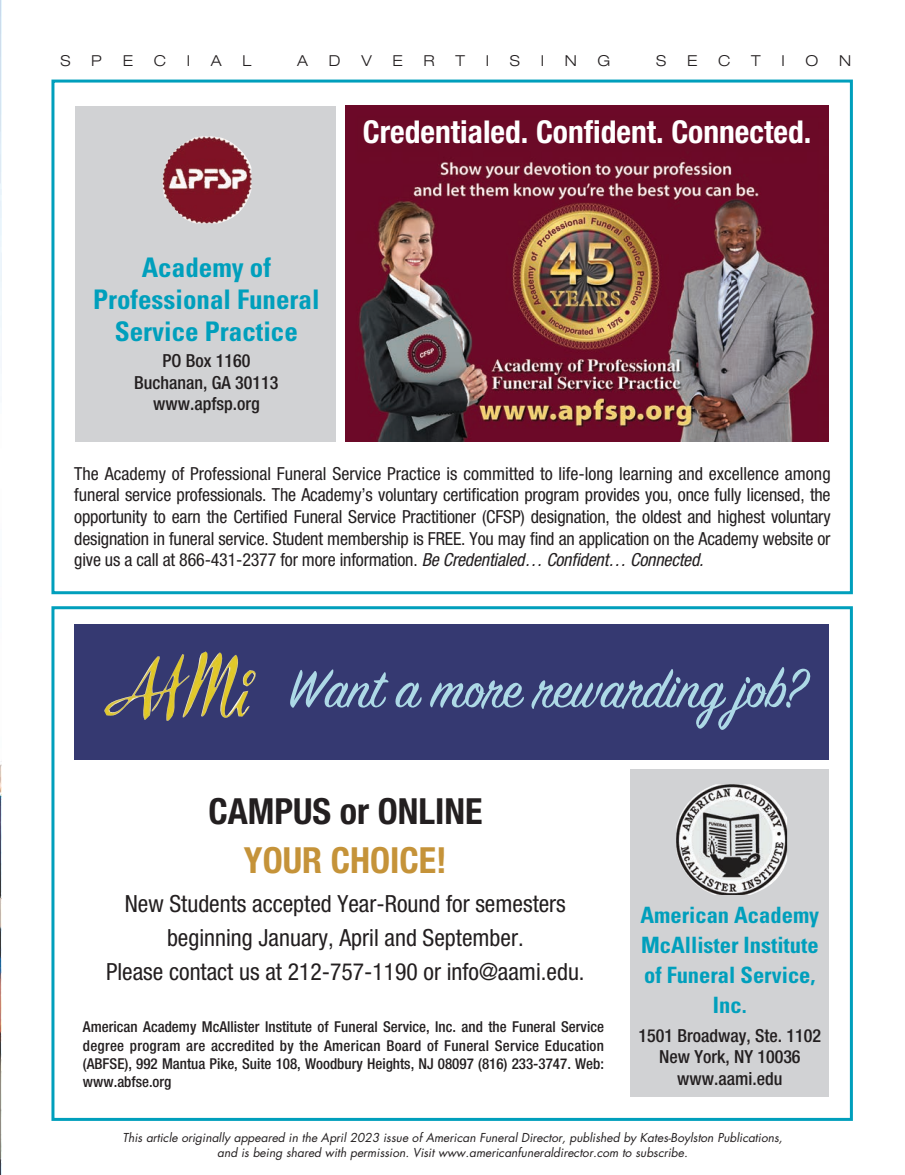
<style>
.page{position:relative;width:905px;height:1175px;background:#fff}
.page>*{position:absolute;margin:0;border:0;box-sizing:border-box;transform-origin:0 0}
.t1{font:60px "Sign Painter House Script";letter-spacing:-.005em;color:#add9e6}
.t2{font:700 condensed 36px "Helvetica Neue LT Std";color:#231f20}
.t3{font:700 condensed 36px "Helvetica Neue LT Std";color:#c59339}
.t4{font:700 condensed 31.5px "Helvetica Neue LT Std";color:#fff}
.t5{font:700 condensed 27px "Univers LT Std";color:#009fbc}
.t6{font:condensed 23.7px "Helvetica Neue LT Std";color:#231f20}
.t7{font:700 condensed 22.5px/30px "Univers LT Std";color:#009fbc;text-align:center}
.t8{font:condensed 18px/21.6px "Helvetica Neue LT Std";letter-spacing:-.01em;color:#231f20;text-align:justify}
.t9{font:500 condensed 18px "Helvetica Neue LT Std";color:#231f20}
.t10{font:300 expanded 15.15px "Helvetica Neue LT Std";color:#231f20}
.t11{font:500 condensed 15px/18px "Helvetica Neue LT Std";color:#231f20;text-align:justify}
.t12{font:italic 12px/14.4px "Futura Std";color:#231f20;text-align:center}
.s1{font-style:italic}
</style>
<div class="page">
<img style="left:0;top:0;width:1px;height:1174px">
<div style="left:51px;top:606px;width:801px;height:514px;border:3px solid #009fbc"></div>
<div style="left:630px;top:769px;width:198px;height:328px;background:#d1d2d4"></div>
<img style="left:676px;top:784px;width:111px;height:111px">
<div style="left:74px;top:624px;width:754px;height:135px;background:#353971"></div>
<img style="left:104px;top:651px;width:152px;height:70px">
<div style="left:51px;top:80px;width:801px;height:514px;border:3px solid #009fbc"></div>
<div style="left:75px;top:106px;width:260px;height:336px;background:#d1d2d4"></div>
<img style="left:162px;top:136px;width:89px;height:87px">
<img style="left:346px;top:105px;width:482px;height:336px">
<p class="t10" style="left:60px;top:52px;width:12px">S</p>
<p class="t10" style="left:91px;top:52px;width:12px">P</p>
<p class="t10" style="left:123px;top:52px;width:12px">E</p>
<p class="t10" style="left:154px;top:52px;width:14px">C</p>
<p class="t10" style="left:187px;top:52px;width:5px">I</p>
<p class="t10" style="left:211px;top:52px;width:12px">A</p>
<p class="t10" style="left:242px;top:52px;width:10px">L</p>
<p class="t10" style="left:297px;top:52px;width:12px">A</p>
<p class="t10" style="left:329px;top:52px;width:13px">D</p>
<p class="t10" style="left:361px;top:52px;width:12px">V</p>
<p class="t10" style="left:392px;top:52px;width:12px">E</p>
<p class="t10" style="left:423px;top:52px;width:13px">R</p>
<p class="t10" style="left:455px;top:52px;width:11px">T</p>
<p class="t10" style="left:486px;top:52px;width:5px">I</p>
<p class="t10" style="left:510px;top:52px;width:12px">S</p>
<p class="t10" style="left:540px;top:52px;width:5px">I</p>
<p class="t10" style="left:565px;top:52px;width:14px">N</p>
<p class="t10" style="left:597px;top:52px;width:14px">G</p>
<p class="t10" style="left:656px;top:52px;width:12px">S</p>
<p class="t10" style="left:687px;top:52px;width:12px">E</p>
<p class="t10" style="left:718px;top:52px;width:14px">C</p>
<p class="t10" style="left:751px;top:52px;width:11px">T</p>
<p class="t10" style="left:781px;top:52px;width:5px">I</p>
<p class="t10" style="left:805px;top:52px;width:14px">O</p>
<p class="t10" style="left:839px;top:52px;width:14px">N</p>
<p class="t5" style="left:142px;top:256px;width:130px">Academy of</p>
<p class="t5" style="left:93px;top:289px;width:228px">Professional Funeral</p>
<p class="t5" style="left:115px;top:321px;width:185px">Service Practice</p>
<p class="t9" style="left:162px;top:354px;width:89px">PO Box 1160</p>
<p class="t9" style="left:134px;top:376px;width:146px">Buchanan, GA 30113</p>
<p class="t9" style="left:153px;top:397px;width:108px">www.apfsp.org</p>
<p class="t4" style="left:363px;top:121px;width:450px">Credentialed. Confident. Connected.</p>
<p class="t8" style="left:74px;top:464px;width:758px">The Academy of Professional Funeral Service Practice is committed to life-long learning and excellence among funeral service professionals. The Academy’s voluntary certification program provides you, once fully licensed, the opportunity to earn the Certified Funeral Service Practitioner (CFSP) designation, the oldest and highest voluntary designation in funeral service. Student membership is FREE. You may find an application on the Academy website or give us a call at 866-431-2377 for more information. <span class="s1">Be Credentialed… Confident… Connected.</span></p>
<p class="t1" style="left:288px;top:668px;width:519px">Want a more rewarding job?</p>
<p class="t2" style="left:208px;top:798px;width:275px">CAMPUS or ONLINE</p>
<p class="t3" style="left:244px;top:847px;width:204px">YOUR CHOICE!</p>
<p class="t6" style="left:125px;top:895px;width:442px">New Students accepted Year-Round for semesters</p>
<p class="t6" style="left:167px;top:929px;width:358px">beginning January, April and September.</p>
<p class="t6" style="left:106px;top:963px;width:480px">Please contact us at 212-757-1190 or info@aami.edu.</p>
<p class="t11" style="left:83px;top:1019px;width:522px">American Academy McAllister Institute of Funeral Service, Inc. and the Funeral Service degree program are accredited by the American Board of Funeral Service Education (ABFSE), 992 Mantua Pike, Suite 108, Woodbury Heights, NJ 08097 (816) 233-3747. Web: www.abfse.org</p>
<p class="t7" style="left:640px;top:901px;width:180px">American Academy<br>McAllister Institute of Funeral Service,<br>Inc.</p>
<p class="t9" style="left:638px;top:1028px;width:184px">1501 Broadway, Ste. 1102</p>
<p class="t9" style="left:659px;top:1050px;width:143px">New York, NY 10036</p>
<p class="t9" style="left:677px;top:1072px;width:107px">www.aami.edu</p>
<p class="t12" style="left:122px;top:1131px;width:661px">This article originally appeared in the April 2023 issue of American Funeral Director, published by Kates-Boylston Publications, and is being shared with permission. Visit www.americanfuneraldirector.com to subscribe.</p>
</div>
